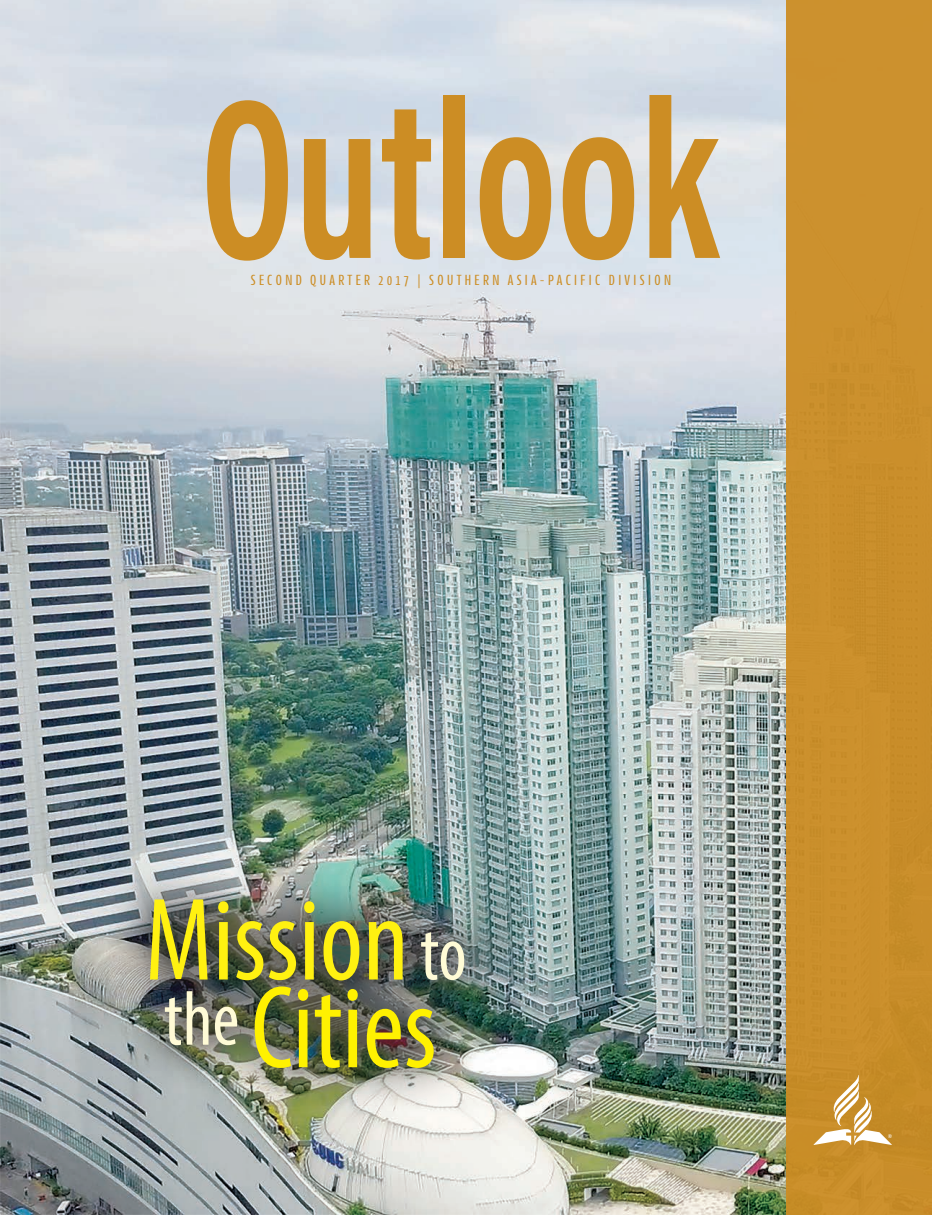
<style>
.page{position:relative;width:932px;height:1215px;background:#fff}
.page>*{position:absolute;margin:0;border:0;box-sizing:border-box;transform-origin:0 0}
.t1{font:700 229.5px "Acumin Pro Cond";color:#cc8d24;scale:.8 1}
.t2{font:condensed 118.8px/87.8px "Myriad Pro";color:#fff111;scale:.95 1}
.t3{font:15px "Cantiga Cnd";letter-spacing:.2em;color:#cc8d24;scale:.95 1}
.s1{font-size:77.4px;color:#fffbd6}
.s2{color:#fff101}
</style>
<div class="page">
<img style="left:0;top:0;width:786px;height:1215px">
<div style="left:786px;top:0;width:146px;height:1215px;background:#cb902c"></div>
<svg style="left:813px;top:1075px;width:78px;height:70px"></svg>
<img style="left:106px;top:857px;width:401px;height:254px">
<h1 class="t1" style="left:200px;top:27px;width:648px">Outlook</h1>
<p class="t3" style="left:250px;top:270px;width:444px">SECOND QUARTER 2017 | SOUTHERN ASIA-PACIFIC DIVISION</p>
<h2 class="t2" style="left:145px;top:895px;width:340px">Mission <span class="s1">to </span><sup>the</sup> <span class="s2">Cities</span></h2>
</div>
